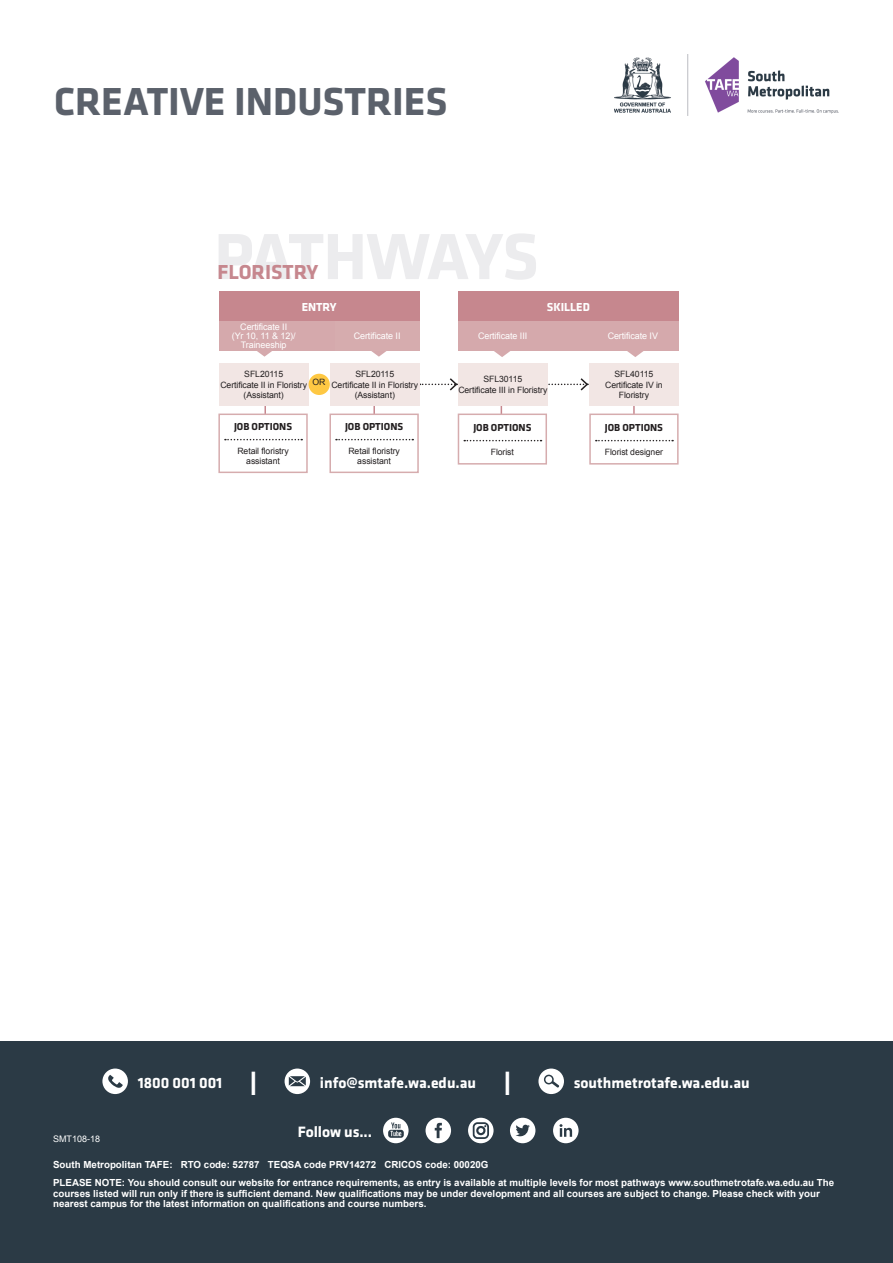
<style>
.page{position:relative;width:893px;height:1263px;background:#fff}
.page>*{position:absolute;margin:0;border:0;box-sizing:border-box;transform-origin:0 0}
.t1{font:700 40.5px "Klavika";color:#5b616b}
.pathways_H1{font:700 21px "Klavika";color:#c6878e}
.t2{font:700 15.6px "Klavika";color:#fff}
.pathway_H2_wht{font:700 12px "Klavika";color:#fff}
.pathway_H2_rule_bel{font:700 10.5px "Klavika";color:#231f20}
.t3{font:700 9.75px/10.5px "Arial";color:#fff}
.pathways_text_wht{font:9px/9px "Arial";letter-spacing:-.01em;color:#fff;text-align:center}
.pathways_text{font:8.7px/10.5px "Arial";letter-spacing:-.01em;color:#231f20;text-align:center}
.pathways_text_last{font:8.7px/10.5px "Arial";letter-spacing:-.01em;color:#231f20;text-align:center}
.s1{font-family:"Arial";font-weight:400;font-size:32.4px}
</style>
<div class="page">
<div style="left:0;top:1042px;width:893px;height:221px;background:#2b3a45"></div>
<svg style="left:426px;top:1118px;width:25px;height:25px"></svg>
<svg style="left:510px;top:1118px;width:25px;height:25px"></svg>
<svg style="left:553px;top:1118px;width:26px;height:25px"></svg>
<svg style="left:468px;top:1118px;width:26px;height:25px"></svg>
<svg style="left:383px;top:1118px;width:26px;height:25px"></svg>
<svg style="left:102px;top:1068px;width:26px;height:26px"></svg>
<svg style="left:285px;top:1068px;width:25px;height:26px"></svg>
<svg style="left:538px;top:1068px;width:26px;height:26px"></svg>
<img style="left:614px;top:54px;width:225px;height:61px">
<hr style="left:264px;top:392px;width:2px;height:55px;background:#c6878e">
<hr style="left:501px;top:380px;width:1px;height:55px;background:#c6878e">
<hr style="left:633px;top:380px;width:2px;height:55px;background:#c6878e">
<svg style="left:420px;top:378px;width:38px;height:13px"></svg>
<svg style="left:547px;top:377px;width:42px;height:15px"></svg>
<div style="left:458px;top:414px;width:88px;height:50px;background:#fff"></div>
<svg style="left:464px;top:440px;width:77px;height:1px"></svg>
<div style="left:458px;top:414px;width:89px;height:51px;border:2px solid #d6acae"></div>
<div style="left:590px;top:414px;width:88px;height:50px;background:#fff"></div>
<svg style="left:596px;top:440px;width:77px;height:1px"></svg>
<div style="left:589px;top:414px;width:90px;height:51px;border:2px solid #d6acae"></div>
<div style="left:219px;top:414px;width:88px;height:58px;background:#fff"></div>
<svg style="left:225px;top:439px;width:77px;height:1px"></svg>
<div style="left:218px;top:414px;width:90px;height:59px;border:2px solid #d6acae"></div>
<div style="left:589px;top:363px;width:90px;height:43px;background:#f2e6e4"></div>
<div style="left:219px;top:363px;width:89px;height:43px;background:#f2e6e4"></div>
<svg style="left:494px;top:351px;width:16px;height:6px"></svg>
<svg style="left:627px;top:351px;width:17px;height:6px"></svg>
<svg style="left:257px;top:351px;width:15px;height:6px"></svg>
<div style="left:458px;top:321px;width:221px;height:30px;background:#d5a9ac"></div>
<div style="left:219px;top:321px;width:200px;height:30px;background:#d5a9ac"></div>
<div style="left:458px;top:291px;width:221px;height:30px;background:#c6878e"></div>
<div style="left:219px;top:291px;width:200px;height:30px;background:#c6878e"></div>
<div style="left:458px;top:363px;width:89px;height:43px;background:#f2e6e4"></div>
<hr style="left:373px;top:392px;width:2px;height:55px;background:#c6878e">
<div style="left:330px;top:414px;width:88px;height:58px;background:#fff"></div>
<svg style="left:336px;top:439px;width:77px;height:1px"></svg>
<div style="left:329px;top:414px;width:90px;height:59px;border:2px solid #d6acae"></div>
<div style="left:330px;top:363px;width:89px;height:43px;background:#f2e6e4"></div>
<svg style="left:371px;top:351px;width:15px;height:6px"></svg>
<div style="left:309px;top:374px;width:21px;height:21px;background:#fec843;border-radius:50%"></div>
<h2 class="t1" style="left:54px;top:80px;width:395px">CREATIVE INDUSTRIES</h2>
<p class="pathways_H1" style="left:218px;top:261px;width:102px">FLORISTRY</p>
<p class="pathway_H2_wht" style="left:302px;top:300px;width:36px">ENTRY</p>
<p class="pathway_H2_wht" style="left:547px;top:300px;width:44px">SKILLED</p>
<p class="pathways_text_wht" style="left:478px;top:332px;width:51px">Certificate III</p>
<p class="pathways_text_wht" style="left:608px;top:332px;width:52px">Certificate IV</p>
<p class="pathways_text_wht" style="left:232px;top:323px;width:65px">Certificate II<br>(Yr 10, 11 &amp; 12)/<br>Traineeship</p>
<p class="pathways_text_wht" style="left:354px;top:332px;width:48px">Certificate II</p>
<p class="pathways_text" style="left:220px;top:369px;width:88px">SFL20115<br>Certificate II in Floristry (Assistant)</p>
<p class="pathways_text" style="left:331px;top:369px;width:88px">SFL20115<br>Certificate II in Floristry (Assistant)</p>
<p class="pathways_text" style="left:313px;top:376px;width:14px">OR</p>
<p class="pathways_text" style="left:458px;top:374px;width:91px">SFL30115<br>Certificate III in Floristry</p>
<p class="pathways_text" style="left:605px;top:369px;width:59px">SFL40115<br>Certificate IV in<br>Floristry</p>
<p class="pathway_H2_rule_bel" style="left:234px;top:421px;width:60px">JOB OPTIONS</p>
<p class="pathways_text_last" style="left:237px;top:445px;width:53px">Retail floristry assistant</p>
<p class="pathway_H2_rule_bel" style="left:345px;top:421px;width:60px">JOB OPTIONS</p>
<p class="pathways_text_last" style="left:348px;top:445px;width:53px">Retail floristry assistant</p>
<p class="pathway_H2_rule_bel" style="left:473px;top:422px;width:60px">JOB OPTIONS</p>
<p class="pathways_text_last" style="left:491px;top:446px;width:25px">Florist</p>
<p class="pathway_H2_rule_bel" style="left:605px;top:422px;width:60px">JOB OPTIONS</p>
<p class="pathways_text_last" style="left:605px;top:446px;width:60px">Florist designer</p>
<p class="pathways_text_wht" style="left:53px;top:1134px;width:49px">SMT108-18</p>
<p class="t2" style="left:138px;top:1074px;width:122px">1800 001 001 <span class="s1">I</span></p>
<p class="t2" style="left:320px;top:1074px;width:194px">info@smtafe.wa.edu.au <span class="s1">I</span></p>
<p class="t2" style="left:574px;top:1074px;width:178px">southmetrotafe.wa.edu.au</p>
<p class="t2" style="left:298px;top:1123px;width:76px">Follow us...</p>
<p class="t3" style="left:53px;top:1160px;width:437px">South Metropolitan TAFE: RTO code: 52787 TEQSA code PRV14272 CRICOS code: 00020G</p>
<p class="t3" style="left:53px;top:1178px;width:783px">PLEASE NOTE: You should consult our website for entrance requirements, as entry is available at multiple levels for most pathways www.southmetrotafe.wa.edu.au The courses listed will run only if there is sufficient demand. New qualifications may be under development and all courses are subject to change. Please check with your nearest campus for the latest information on qualifications and course numbers.</p>
</div>
